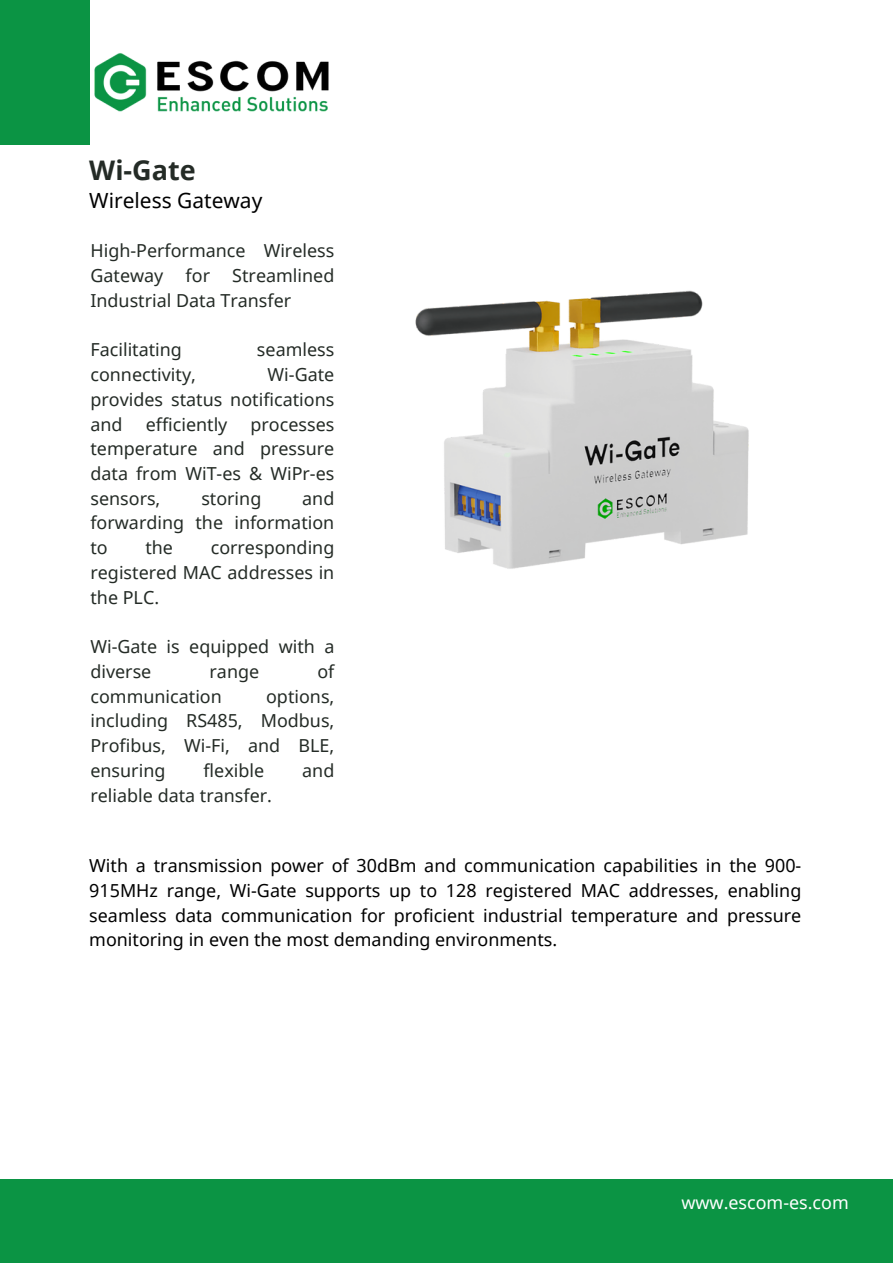
<style>
.page{position:relative;width:893px;height:1264px;background:#fff}
.page>*{position:absolute;margin:0;border:0;box-sizing:border-box;transform-origin:0 0}
.t1{font:700 27px "Noto Sans";color:#242b26}
.t2{font:20.85px "Noto Sans";color:#000}
.t3{font:17.85px/24.8px "Noto Sans";color:#242b26;text-align:justify}
.t4{font:17.85px/24.8px "Noto Sans";color:#000;text-align:justify}
.t5{font:17.85px "Noto Sans";color:#fff}
</style>
<div class="page">
<div style="left:0;top:1179px;width:892px;height:83px;background:#0b9444"></div>
<div style="left:0;top:0;width:89px;height:145px;background:#0b9444"></div>
<img style="left:94px;top:53px;width:235px;height:59px">
<img style="left:415px;top:290px;width:334px;height:279px">
<p class="t1" style="left:89px;top:151px;width:108px">Wi-Gate</p>
<p class="t2" style="left:89px;top:186px;width:174px">Wireless Gateway</p>
<p class="t3" style="left:90px;top:238px;width:245px">High-Performance Wireless Gateway for Streamlined Industrial Data Transfer</p>
<p class="t3" style="left:90px;top:337px;width:93px">Facilitating</p>
<p class="t3" style="left:257px;top:337px;width:79px">seamless</p>
<p class="t3" style="left:90px;top:362px;width:107px">connectivity,</p>
<p class="t3" style="left:90px;top:362px;width:245px;text-indent:177px">Wi-Gate provides status notifications and</p>
<p class="t3" style="left:146px;top:411px;width:83px">efficiently</p>
<p class="t3" style="left:90px;top:411px;width:245px;text-indent:160px">processes temperature and pressure data from WiT-es &amp; WiPr-es sensors,</p>
<p class="t3" style="left:90px;top:485px;width:245px;text-indent:212px">and forwarding the information to</p>
<p class="t3" style="left:201px;top:485px;width:61px">storing</p>
<p class="t3" style="left:90px;top:535px;width:245px;text-indent:120px">corresponding registered MAC addresses in the PLC.</p>
<p class="t3" style="left:90px;top:634px;width:245px">Wi-Gate is equipped with a diverse</p>
<p class="t3" style="left:145px;top:535px;width:29px">the</p>
<p class="t3" style="left:209px;top:658px;width:51px">range</p>
<p class="t3" style="left:317px;top:658px;width:19px">of</p>
<p class="t3" style="left:90px;top:683px;width:133px">communication</p>
<p class="t3" style="left:90px;top:683px;width:245px;text-indent:176px">options, including RS485, Modbus, Profibus, Wi-Fi, and BLE, ensuring</p>
<p class="t3" style="left:203px;top:757px;width:62px">flexible</p>
<p class="t3" style="left:302px;top:757px;width:34px">and</p>
<p class="t3" style="left:90px;top:782px;width:183px">reliable data transfer.</p>
<p class="t4" style="left:89px;top:853px;width:713px">With a transmission power of 30dBm and communication capabilities in the 900- 915MHz range, Wi-Gate supports up to 128 registered MAC addresses, enabling seamless data communication for proficient industrial temperature and pressure monitoring in even the most demanding environments.</p>
<p class="t5" style="left:681px;top:1190px;width:169px">www.escom-es.com</p>
</div>
